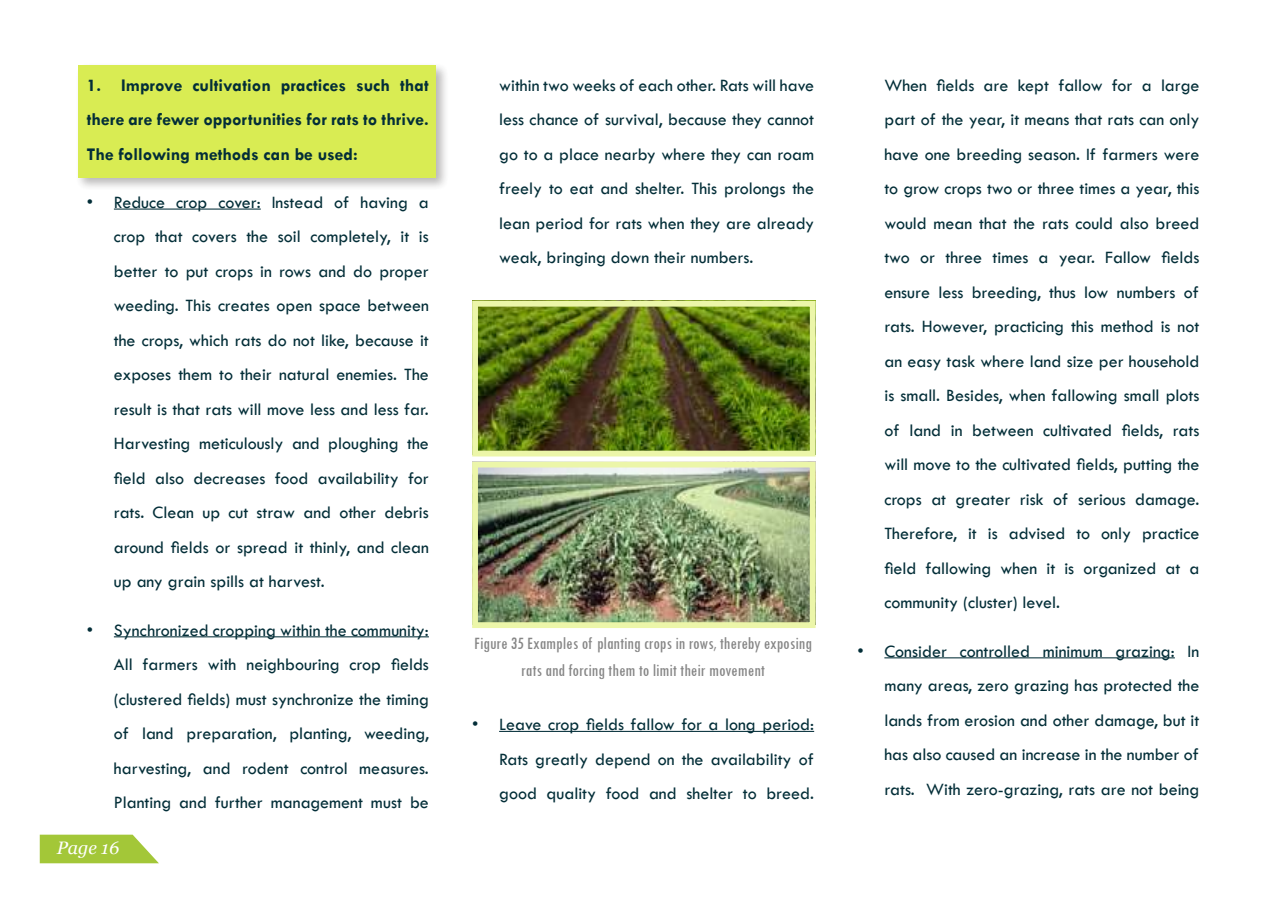
<style>
.page{position:relative;width:1276px;height:919px;background:#fff}
.page>*{position:absolute;margin:0;border:0;box-sizing:border-box;transform-origin:0 0}
.t1{font:18px/34.5px "Tw Cen";color:#032e38;text-align:justify}
.t2{font:700 18px/34.5px "Tw Cen";color:#032e38;text-align:justify}
.t3{font:condensed 18px/27px "Tw Cen";color:#868686;text-align:center}
.t4{font:italic 18px "Georgia";color:#fff}
</style>
<div class="page">
<div style="left:75px;top:62px;width:374px;height:129px;background:#221f1f;opacity:.37"></div>
<div style="left:78px;top:65px;width:358px;height:112px;background:#d9ec53"></div>
<hr style="left:114px;top:208px;width:147px;height:1px;background:#032e38">
<hr style="left:114px;top:636px;width:315px;height:1px;background:#032e38">
<hr style="left:499px;top:730px;width:315px;height:1px;background:#032e38">
<img style="left:479px;top:308px;width:329px;height:141px">
<div style="left:472px;top:301px;width:343px;height:155px;border:6px solid #ecf6a9"></div>
<img style="left:479px;top:468px;width:329px;height:153px">
<div style="left:472px;top:461px;width:343px;height:167px;border:6px solid #ecf6a9"></div>
<hr style="left:884px;top:657px;width:290px;height:1px;background:#032e38">
<svg style="left:40px;top:834px;width:119px;height:29px;background:#afce52"></svg>
<p class="t2" style="left:87px;top:68px;width:343px">1. Improve cultivation practices such that there are fewer opportunities for rats to thrive.<br>The following methods can be used:</p>
<p class="t1" style="left:114px;top:185px;width:317px;text-indent:-27px">• Reduce crop cover: Instead of having a crop that covers the soil completely, it is better to put crops in rows and do proper weeding. This creates open space between the crops, which rats do not like, because it exposes them to their natural enemies. The result is that rats will move less and less far.<br>Harvesting meticulously and ploughing the field also decreases food availability for rats. Clean up cut straw and other debris around fields or spread it thinly, and clean up any grain spills at harvest.</p>
<p class="t1" style="left:114px;top:612px;width:316px;text-indent:-27px">• Synchronized cropping within the community:<br>All farmers with neighbouring crop fields (clustered fields) must synchronize the timing of land preparation, planting, weeding, harvesting, and rodent control measures.<br>Planting and further management must be</p>
<p class="t4" style="left:57px;top:840px;width:64px">Page 16</p>
<p class="t1" style="left:499px;top:69px;width:316px">within two weeks of each other. Rats will have less chance of survival, because they cannot go to a place nearby where they can roam freely to eat and shelter. This prolongs the lean period for rats when they are already weak, bringing down their numbers.</p>
<p class="t3" style="left:474px;top:629px;width:339px">Figure 35 Examples of planting crops in rows, thereby exposing rats and forcing them to limit their movement</p>
<p class="t1" style="left:499px;top:707px;width:316px;text-indent:-27px">• Leave crop fields fallow for a long period:<br>Rats greatly depend on the availability of good quality food and shelter to breed.</p>
<p class="t1" style="left:884px;top:68px;width:317px">When fields are kept fallow for a large part of the year, it means that rats can only have one breeding season. If farmers were to grow crops two or three times a year, this would mean that the rats could also breed two or three times a year. Fallow fields ensure less breeding, thus low numbers of rats. However, practicing this method is not an easy task where land size per household is small. Besides, when fallowing small plots of land in between cultivated fields, rats will move to the cultivated fields, putting the crops at greater risk of serious damage.<br>Therefore, it is advised to only practice field fallowing when it is organized at a community (cluster) level.</p>
<p class="t1" style="left:884px;top:633px;width:316px;text-indent:-27px">• Consider controlled minimum grazing: In many areas, zero grazing has protected the lands from erosion and other damage, but it has also caused an increase in the number of rats. With zero-grazing, rats are not being</p>
</div>
